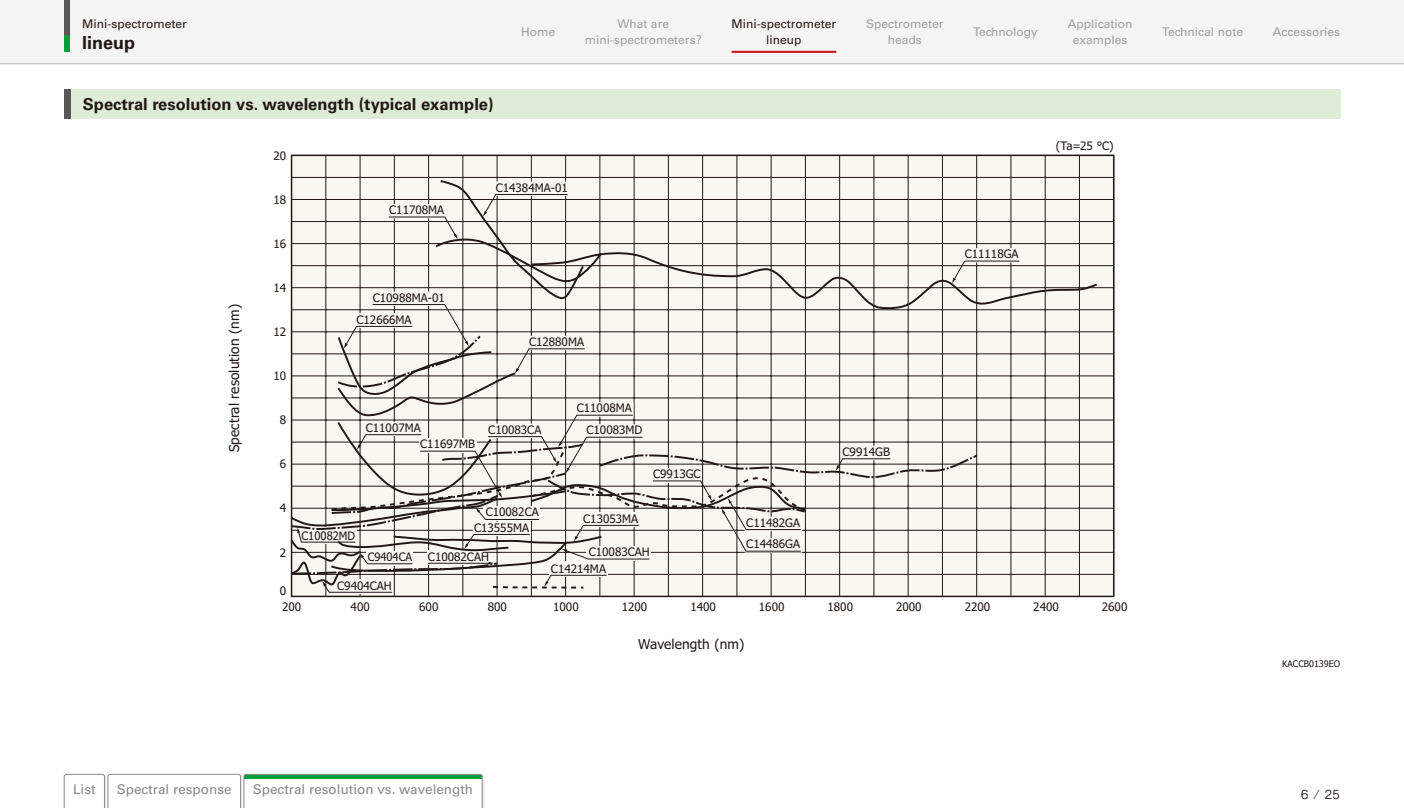
<style>
.page{position:relative;width:1404px;height:808px;background:#fff}
.page>*{position:absolute;margin:0;border:0;box-sizing:border-box;transform-origin:0 0}
.t1{font:700 18px "Univers LT Std";color:#221815}
.t2{font:700 16.5px "Univers LT Std";color:#221815}
.t3{font:13.65px "Tahoma";letter-spacing:.01em;color:#221815}
.t4{font:13.5px "Univers LT Std";color:#898989}
.t5{font:13.5px "MOG Romaji A";color:#221815}
.t6{font:12px/16px "Univers LT Std";color:#9fa0a0;text-align:center}
.t7{font:12px/16px "Univers LT Std";color:#221815;text-align:center}
.t8{font:11.7px/16.5px "Tahoma";color:#221815}
.t9{font:11.7px "Tahoma";color:#221815;scale:.96 1}
.t10{font:11.7px "Tahoma";color:#221815;scale:.95 1}
.t11{font:9px "Tahoma";color:#221815}
</style>
<div class="page">
<div style="left:0;top:0;width:1403px;height:64px;background:#f4f4f4"></div>
<hr style="left:0;top:63px;width:1403px;height:1px;background:#b1b1b2">
<hr style="left:731px;top:51px;width:105px;height:2px;background:#c8161e">
<div style="left:64px;top:35px;width:5px;height:17px;background:#009e3b"></div>
<div style="left:64px;top:0;width:5px;height:35px;background:#595757"></div>
<div style="left:64px;top:89px;width:1275px;height:30px;background:#dfecd7"></div>
<div style="left:64px;top:89px;width:6px;height:30px;background:#595757"></div>
<div style="left:291px;top:155px;width:823px;height:442px;background:#f8f7f0"></div>
<hr style="left:291px;top:155px;width:1px;height:441px;background:#221815">
<hr style="left:360px;top:155px;width:1px;height:441px;background:#221815">
<hr style="left:325px;top:155px;width:1px;height:441px;background:#221815">
<hr style="left:428px;top:155px;width:1px;height:441px;background:#221815">
<hr style="left:497px;top:155px;width:1px;height:441px;background:#221815">
<hr style="left:565px;top:155px;width:1px;height:441px;background:#221815">
<hr style="left:633px;top:155px;width:1px;height:441px;background:#221815">
<hr style="left:702px;top:155px;width:1px;height:441px;background:#221815">
<hr style="left:770px;top:155px;width:1px;height:441px;background:#221815">
<hr style="left:839px;top:155px;width:1px;height:441px;background:#221815">
<hr style="left:907px;top:155px;width:1px;height:441px;background:#221815">
<hr style="left:394px;top:155px;width:1px;height:441px;background:#221815">
<hr style="left:462px;top:155px;width:1px;height:441px;background:#221815">
<hr style="left:531px;top:155px;width:1px;height:441px;background:#221815">
<hr style="left:599px;top:155px;width:1px;height:441px;background:#221815">
<hr style="left:668px;top:155px;width:1px;height:441px;background:#221815">
<hr style="left:736px;top:155px;width:1px;height:441px;background:#221815">
<hr style="left:805px;top:155px;width:1px;height:441px;background:#221815">
<hr style="left:873px;top:155px;width:1px;height:441px;background:#221815">
<hr style="left:976px;top:155px;width:1px;height:441px;background:#221815">
<hr style="left:942px;top:155px;width:1px;height:441px;background:#221815">
<hr style="left:1113px;top:155px;width:1px;height:441px;background:#221815">
<hr style="left:1010px;top:155px;width:1px;height:441px;background:#221815">
<hr style="left:1044px;top:155px;width:1px;height:441px;background:#221815">
<hr style="left:1079px;top:155px;width:1px;height:441px;background:#221815">
<hr style="left:291px;top:552px;width:822px;height:1px;background:#221815">
<hr style="left:291px;top:596px;width:822px;height:1px;background:#221815">
<hr style="left:291px;top:508px;width:822px;height:1px;background:#221815">
<hr style="left:291px;top:464px;width:822px;height:1px;background:#221815">
<hr style="left:291px;top:420px;width:822px;height:1px;background:#221815">
<hr style="left:291px;top:376px;width:822px;height:1px;background:#221815">
<hr style="left:291px;top:332px;width:822px;height:1px;background:#221815">
<hr style="left:291px;top:243px;width:822px;height:1px;background:#221815">
<hr style="left:291px;top:287px;width:822px;height:1px;background:#221815">
<hr style="left:291px;top:530px;width:822px;height:1px;background:#221815">
<hr style="left:291px;top:574px;width:822px;height:1px;background:#221815">
<hr style="left:291px;top:486px;width:822px;height:1px;background:#221815">
<hr style="left:291px;top:442px;width:822px;height:1px;background:#221815">
<hr style="left:291px;top:398px;width:822px;height:1px;background:#221815">
<hr style="left:291px;top:354px;width:822px;height:1px;background:#221815">
<hr style="left:291px;top:309px;width:822px;height:1px;background:#221815">
<hr style="left:291px;top:221px;width:822px;height:1px;background:#221815">
<hr style="left:291px;top:199px;width:822px;height:1px;background:#221815">
<hr style="left:291px;top:177px;width:822px;height:1px;background:#221815">
<hr style="left:291px;top:155px;width:822px;height:1px;background:#221815">
<hr style="left:291px;top:265px;width:822px;height:1px;background:#221815">
<div style="left:328px;top:579px;width:65px;height:15px;background:#544c48"></div>
<svg style="left:290px;top:415px;width:689px;height:177px"></svg>
<svg style="left:335px;top:179px;width:764px;height:373px"></svg>
<svg style="left:335px;top:334px;width:472px;height:180px"></svg>
<svg style="left:64px;top:774px;width:418px;height:34px"></svg>
<p class="t7" style="left:82px;top:16px;width:106px">Mini-spectrometer</p>
<h1 class="t1" style="left:82px;top:32px;width:55px">lineup</h1>
<h2 class="t2" style="left:83px;top:94px;width:412px">Spectral resolution vs. wavelength (typical example)</h2>
<p class="t8" style="left:273px;top:147px;width:14px">20</p>
<p class="t6" style="left:521px;top:24px;width:35px">Home</p>
<p class="t6" style="left:584px;top:16px;width:118px">What are mini-spectrometers?</p>
<p class="t7" style="left:731px;top:16px;width:106px">Mini-spectrometer lineup</p>
<p class="t6" style="left:866px;top:16px;width:79px">Spectrometer heads</p>
<p class="t6" style="left:973px;top:24px;width:66px">Technology</p>
<p class="t6" style="left:1067px;top:16px;width:66px">Application examples</p>
<p class="t6" style="left:1162px;top:24px;width:82px">Technical note</p>
<p class="t6" style="left:1272px;top:24px;width:69px">Accessories</p>
<p class="t8" style="left:1055px;top:137px;width:59px">(Ta=25 °C)</p>
<p class="t3" style="left:225px;top:452px;width:150px;rotate:-90deg">Spectral resolution (nm)</p>
<p class="t8" style="left:273px;top:191px;width:14px">18</p>
<p class="t8" style="left:273px;top:235px;width:14px">16</p>
<p class="t8" style="left:273px;top:279px;width:14px">14</p>
<p class="t8" style="left:273px;top:323px;width:14px">12</p>
<p class="t8" style="left:273px;top:367px;width:14px">10</p>
<p class="t8" style="left:280px;top:411px;width:8px">8</p>
<p class="t8" style="left:280px;top:455px;width:8px">6</p>
<p class="t8" style="left:280px;top:499px;width:8px">4</p>
<p class="t8" style="left:280px;top:543px;width:8px">2</p>
<p class="t8" style="left:280px;top:582px;width:8px">0</p>
<p class="t8" style="left:389px;top:201px;width:57px">C11708MA</p>
<p class="t8" style="left:373px;top:289px;width:74px">C10988MA-01</p>
<p class="t8" style="left:356px;top:311px;width:57px">C12666MA</p>
<p class="t8" style="left:495px;top:179px;width:74px">C14384MA-01</p>
<p class="t8" style="left:529px;top:333px;width:57px">C12880MA</p>
<p class="t8" style="left:576px;top:399px;width:57px">C11008MA</p>
<p class="t8" style="left:366px;top:419px;width:57px">C11007MA</p>
<p class="t8" style="left:586px;top:421px;width:57px">C10083MD</p>
<p class="t8" style="left:488px;top:421px;width:55px">C10083CA</p>
<p class="t9" style="left:301px;top:528px;width:57px">C10082MD</p>
<p class="t8" style="left:420px;top:435px;width:56px">C11697MB</p>
<p class="t8" style="left:485px;top:503px;width:55px">C10082CA</p>
<p class="t8" style="left:474px;top:519px;width:57px">C13555MA</p>
<p class="t10" style="left:368px;top:548px;width:48px">C9404CA</p>
<p class="t8" style="left:428px;top:548px;width:62px">C10082CAH</p>
<p class="t8" style="left:337px;top:576px;width:56px">C9404CAH</p>
<p class="t8" style="left:583px;top:510px;width:57px">C13053MA</p>
<p class="t8" style="left:653px;top:465px;width:49px">C9913GC</p>
<p class="t8" style="left:551px;top:543px;width:100px;text-indent:38px">C10083CAH<br>C14214MA</p>
<p class="t8" style="left:746px;top:511px;width:55px;line-height:21.6px">C11482GA<br>C14486GA</p>
<p class="t8" style="left:842px;top:443px;width:49px">C9914GB</p>
<p class="t8" style="left:964px;top:245px;width:55px">C11118GA</p>
<p class="t8" style="left:282px;top:597px;width:21px">200</p>
<p class="t8" style="left:350px;top:597px;width:21px">400</p>
<p class="t8" style="left:419px;top:597px;width:21px">600</p>
<p class="t8" style="left:488px;top:597px;width:21px">800</p>
<p class="t8" style="left:553px;top:597px;width:27px">1000</p>
<p class="t8" style="left:621px;top:597px;width:27px">1200</p>
<p class="t8" style="left:690px;top:597px;width:27px">1400</p>
<p class="t8" style="left:758px;top:597px;width:27px">1600</p>
<p class="t8" style="left:827px;top:597px;width:27px">1800</p>
<p class="t8" style="left:896px;top:597px;width:27px">2000</p>
<p class="t8" style="left:964px;top:597px;width:27px">2200</p>
<p class="t8" style="left:1033px;top:597px;width:27px">2400</p>
<p class="t8" style="left:1101px;top:597px;width:27px">2600</p>
<p class="t3" style="left:638px;top:634px;width:108px">Wavelength (nm)</p>
<p class="t4" style="left:73px;top:782px;width:24px">List</p>
<p class="t4" style="left:117px;top:782px;width:116px">Spectral response</p>
<p class="t4" style="left:253px;top:782px;width:222px">Spectral resolution vs. wavelength</p>
<p class="t11" style="left:1281px;top:658px;width:59px">KACCB0139EO</p>
<p class="t5" style="left:1300px;top:786px;width:41px">6 / 25</p>
</div>
